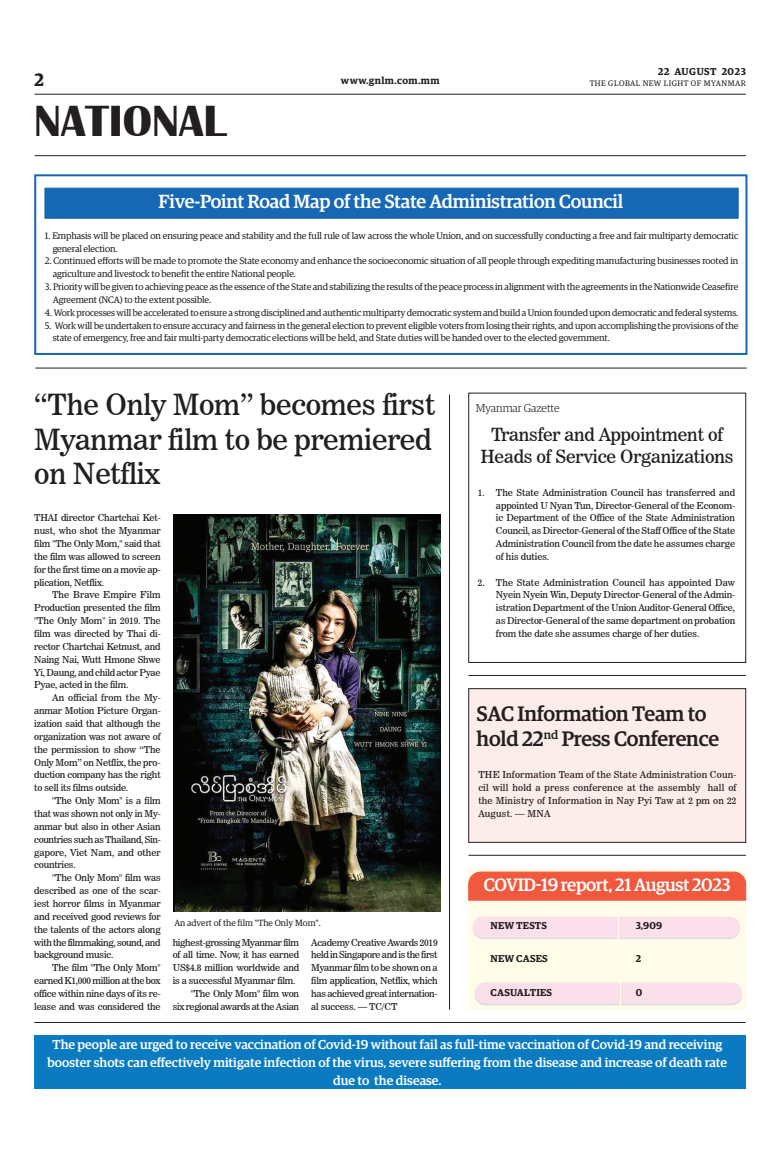
<style>
.page{position:relative;width:773px;height:1152px;background:#fff}
.page>*{position:absolute;margin:0;border:0;box-sizing:border-box;transform-origin:0 0}
.t1{font:700 45px "Britannic";color:#231f20}
._2_Clm_Head{font:29px/34.8px "News 706 BT Roman C";letter-spacing:-.01em;color:#231f20}
._2_Clm_Head-2{font:500 21px/25.2px "Guardian Egyp";letter-spacing:-.01em;color:#231f20}
._2_Clm_Head-3{font:500 19px "Guardian Egyp";letter-spacing:-.01em;color:#fff}
._2_Clm_Head-4{font:18px/21.6px "News 706 BT Roman C";letter-spacing:-.01em;color:#231f20;text-align:center}
._2_Clm_Head-5{font:500 18px "Guardian Egyp";letter-spacing:-.02em;color:#fff}
.t2{font:600 18px "Guardian Egyp";color:#231f20}
.Brief_2nd_Body{font:500 13px/18px "Guardian Egyp";color:#fff;text-align:center}
._2nd_Body{font:300 11.5px "Guardian Egyp";letter-spacing:-.01em;color:#231f20}
.Spill_Style{font:600 10px "Guardian Egyp";letter-spacing:.02em;color:#231f20}
.Spill_Style-2{font:600 10px "Guardian Egyp";letter-spacing:.04em;color:#231f20}
.Spill_Style-3{font:600 10px "Guardian Egyp";letter-spacing:.055em;color:#231f20}
._2nd_Body-2{font:9.5px/12.9px "News 706 BT Roman C";letter-spacing:-.02em;color:#231f20;text-align:justify}
.Normal_Para{font:9.5px/12.9px "Guardian Egyp";letter-spacing:-.01em;color:#231f20}
.Normal_Para-2{font:9.5px/12.9px "News 706 BT Roman C";letter-spacing:-.02em;color:#231f20;text-align:justify}
.t3{font:9px "Guardian Egyp";color:#231f20}
.t4{font:8px "Guardian Egyp";letter-spacing:.06em;color:#231f20}
</style>
<div class="page">
<hr style="left:35px;top:94px;width:711px;height:1px;background:#231f20">
<hr style="left:35px;top:155px;width:711px;height:1px;background:#231f20">
<div style="left:34px;top:174px;width:713px;height:181px;border:2px solid #1768b4"></div>
<div style="left:45px;top:188px;width:693px;height:31px;background:#1768b4;border:1px solid #1768b4"></div>
<hr style="left:35px;top:368px;width:711px;height:1px;background:#231f20">
<div style="left:34px;top:1035px;width:711px;height:54px;background:#0b7bc1"></div>
<hr style="left:449px;top:395px;width:1px;height:615px;background:#231f20">
<img style="left:174px;top:514px;width:266px;height:397px">
<div style="left:468px;top:688px;width:278px;height:155px;background:#fdedea;border:1px solid #231f20"></div>
<div style="left:468px;top:393px;width:278px;height:270px;border:1px solid #231f20"></div>
<hr style="left:468px;top:675px;width:278px;height:1px;background:#231f20">
<hr style="left:34px;top:1022px;width:711px;height:1px;background:#231f20">
<div style="left:468px;top:868px;width:277px;height:142px;background:#fffde9"></div>
<div style="left:468px;top:872px;width:278px;height:29px;background:#f0593e"></div>
<svg style="left:472px;top:917px;width:268px;height:22px;background:#f9dfea"></svg>
<svg style="left:474px;top:982px;width:268px;height:23px;background:#f8e0ea"></svg>
<hr style="left:468px;top:855px;width:278px;height:1px;background:#231f20">
<h3 class="t2" style="left:35px;top:67px;width:11px">2</h3>
<h1 class="t1" style="left:34px;top:96px;width:193px">NATIONAL</h1>
<p class="Spill_Style-3" style="left:658px;top:64px;width:89px">22 AUGUST 2023</p>
<p class="Spill_Style-2" style="left:341px;top:73px;width:100px">www.gnlm.com.mm</p>
<p class="t4" style="left:589px;top:78px;width:158px">THE GLOBAL NEW LIGHT OF MYANMAR</p>
<p class="_2_Clm_Head-3" style="left:158px;top:188px;width:466px">Five-Point Road Map of the State Administration Council</p>
<p class="Normal_Para" style="left:53px;top:228px;width:687px;text-indent:-8px">1. Emphasis will be placed on ensuring peace and stability and the full rule of law across the whole Union, and on successfully conducting a free and fair multiparty democratic general election.</p>
<p class="Normal_Para" style="left:53px;top:254px;width:687px;text-indent:-8px">2. Continued efforts will be made to promote the State economy and enhance the socioeconomic situation of all people through expediting manufacturing businesses rooted in agriculture and livestock to benefit the entire National people.</p>
<p class="Normal_Para" style="left:53px;top:280px;width:687px;text-indent:-8px">3. Priority will be given to achieving peace as the essence of the State and stabilizing the results of the peace process in alignment with the agreements in the Nationwide Ceasefire<br>Agreement (NCA) to the extent possible.</p>
<p class="Normal_Para" style="left:45px;top:305px;width:695px">4. Work processes will be accelerated to ensure a strong disciplined and authentic multiparty democratic system and build a Union founded upon democratic and federal systems.</p>
<p class="Normal_Para" style="left:53px;top:318px;width:687px;text-indent:-8px">5. Work will be undertaken to ensure accuracy and fairness in the general election to prevent eligible voters from losing their rights, and upon accomplishing the provisions of the state of emergency, free and fair multi-party democratic elections will be held, and State duties will be handed over to the elected government.</p>
<p class="_2_Clm_Head" style="left:34px;top:387px;width:402px">“The Only Mom” becomes first<br>Myanmar film to be premiered on Netflix</p>
<p class="Normal_Para-2" style="left:34px;top:511px;width:128px">THAI director Chartchai Ket&shy;nust, who shot the Myanmar film "The Only Mom," said that the film was allowed to screen for the first time on a movie ap&shy;plication, Netflix.</p>
<p class="_2nd_Body-2" style="left:34px;top:589px;width:128px;text-indent:18px">The Brave Empire Film Production presented the film "The Only Mom" in 2019. The film was directed by Thai di&shy;rector Chartchai Ketnust, and Naing Nai, Wutt Hmone Shwe Yi, Daung, and child actor Pyae Pyae, acted in the film.</p>
<p class="_2nd_Body-2" style="left:34px;top:691px;width:128px;text-indent:18px">An official from the My&shy;anmar Motion Picture Organ&shy;ization said that although the organization was not aware of the permission to show “The Only Mom” on Netflix, the pro&shy;duction company has the right to sell its films outside.</p>
<p class="_2nd_Body-2" style="left:34px;top:794px;width:128px;text-indent:18px">"The Only Mom" is a film that was shown not only in My&shy;anmar but also in other Asian countries such as Thailand, Sin&shy;gapore, Viet Nam, and other countries.</p>
<p class="_2nd_Body-2" style="left:34px;top:871px;width:128px;text-indent:18px">"The Only Mom" film was described as one of the scar&shy;iest horror films in Myanmar and received good reviews for the talents of the actors along with the filmmaking, sound, and background music.</p>
<p class="_2nd_Body-2" style="left:34px;top:961px;width:128px;text-indent:18px">The film "The Only Mom" earned K1,000 million at the box office within nine days of its re&shy;lease and was considered the</p>
<p class="t3" style="left:174px;top:917px;width:148px">An advert of the film "The Only Mom".</p>
<p class="_2nd_Body-2" style="left:173px;top:936px;width:128px">highest-grossing Myanmar film of all time. Now, it has earned US$4.8 million worldwide and is a successful Myanmar film.</p>
<p class="_2nd_Body-2" style="left:173px;top:987px;width:128px;text-align:right">"The Only Mom" film won<br>six regional awards at the Asian</p>
<p class="_2nd_Body-2" style="left:311px;top:936px;width:128px">Academy Creative Awards 2019 held in Singapore and is the first Myanmar film to be shown on a film application, Netflix, which has achieved great internation&shy;al success. — TC/CT</p>
<p class="_2nd_Body" style="left:475px;top:401px;width:85px">Myanmar Gazette</p>
<p class="_2_Clm_Head-4" style="left:480px;top:424px;width:255px">Transfer and Appointment of<br>Heads of Service Organizations</p>
<p class="_2nd_Body-2" style="left:496px;top:486px;width:241px;text-indent:-18px">1. The State Administration Council has transferred and appointed U Nyan Tun, Director-General of the Econom&shy;ic Department of the Office of the State Administration Council, as Director-General of the Staff Office of the State Administration Council from the date he assumes charge of his duties.</p>
<p class="_2nd_Body-2" style="left:496px;top:576px;width:241px;text-indent:-18px">2. The State Administration Council has appointed Daw Nyein Nyein Win, Deputy Director-General of the Admin&shy;istration Department of the Union Auditor-General Office, as Director-General of the same department on probation from the date she assumes charge of her duties.</p>
<p class="_2_Clm_Head-2" style="left:476px;top:699px;width:244px">SAC Information Team to hold 22<sup>nd</sup> Press Conference</p>
<p class="Normal_Para-2" style="left:478px;top:768px;width:260px">THE Information Team of the State Administration Coun&shy;cil will hold a press conference at the assembly hall of the Ministry of Information in Nay Pyi Taw at 2 pm on 22<br>August. — MNA</p>
<p class="_2_Clm_Head-5" style="left:484px;top:872px;width:248px">COVID-19 report, 21 August 2023</p>
<p class="Spill_Style" style="left:490px;top:918px;width:58px">NEW TESTS</p>
<p class="Spill_Style" style="left:635px;top:918px;width:28px">3,909</p>
<p class="Spill_Style" style="left:490px;top:951px;width:59px">NEW CASES</p>
<p class="Spill_Style" style="left:635px;top:951px;width:7px">2</p>
<p class="Spill_Style" style="left:490px;top:985px;width:63px">CASUALTIES</p>
<p class="Spill_Style" style="left:635px;top:985px;width:8px">0</p>
<p class="Brief_2nd_Body" style="left:48px;top:1034px;width:681px">The people are urged to receive vaccination of Covid-19 without fail as full-time vaccination of Covid-19 and receiving booster shots can effectively mitigate infection of the virus, severe suffering from the disease and increase of death rate due to the disease.</p>
</div>
